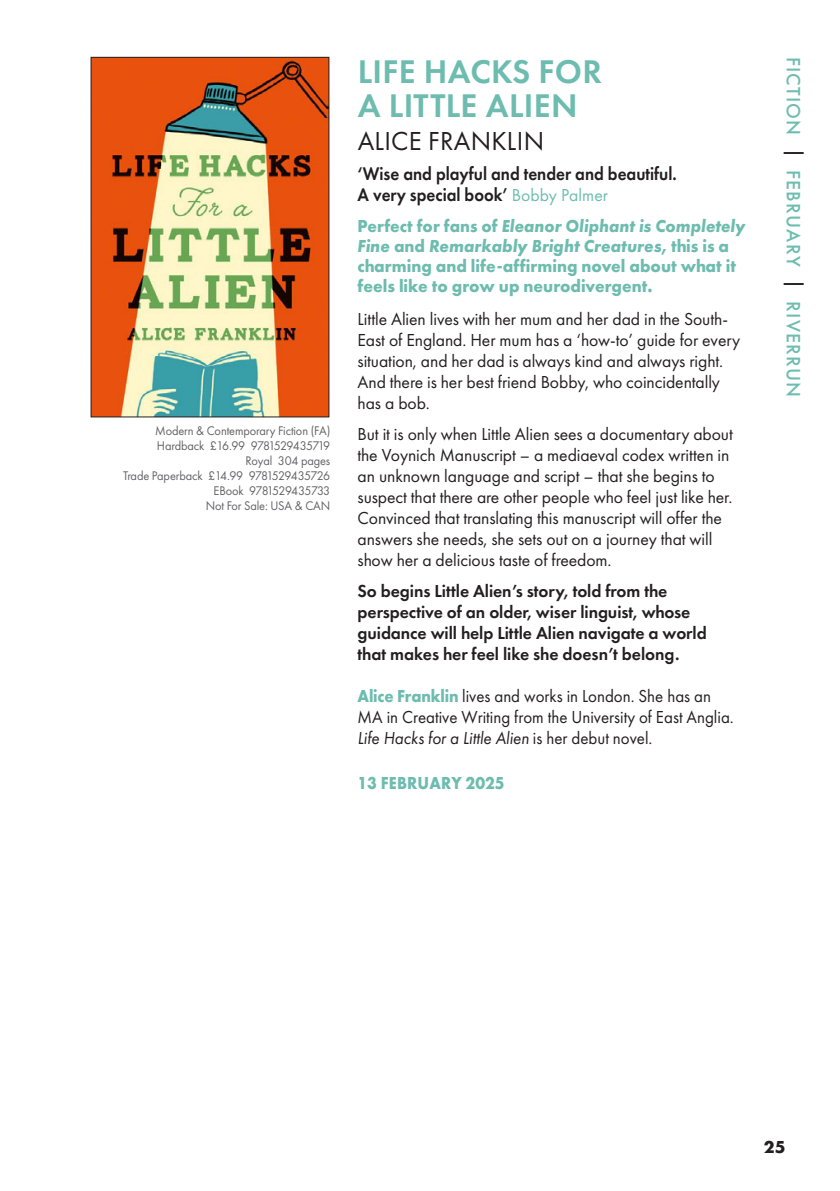
<style>
.page{position:relative;width:840px;height:1191px;background:#fff}
.page>*{position:absolute;margin:0;border:0;box-sizing:border-box;transform-origin:0 0}
.Book_Title{font:600 34px/34px "Futura PT";letter-spacing:.01em;color:#6dbcaf}
.Author{font:27px "Futura PT";letter-spacing:.01em;color:#231f20}
.t1{font:500 20px "Futura PT";letter-spacing:.06em;color:#6dbcaf}
.Quote_by{font:600 19px/21px "Futura PT";color:#231f20;scale:.9 1}
.Blurb{font:18px/21px "Futura PT";letter-spacing:-.005em;color:#231f20}
.Shoutline{font:700 18px/20px "Futura PT";color:#6dbcaf;scale:.94 1}
.Blurb-2{font:600 18px/21px "Futura PT";letter-spacing:-.005em;color:#231f20}
.Blurb-3{font:18px/21px "Futura PT";letter-spacing:-.005em;color:#231f20;scale:.94 1}
.Blurb-4{font:700 18px "Futura PT";letter-spacing:.01em;color:#6dbcaf;scale:.9 1}
.t2{font:700 18px "Futura PT";color:#231f20}
.ISBN_info{font:13px "Futura PT";letter-spacing:-.01em;color:#636366;scale:.95 1}
.ISBN_info-2{font:13px "Futura PT";letter-spacing:-.045em;color:#636366;scale:.95 1}
.ISBN_info-3{font:13px "Futura PT";letter-spacing:-.04em;color:#636366;scale:.95 1}
.s1{font-weight:400;font-size:18px;color:#6dbcaf}
.s2{font-style:italic}
.s3{font-weight:700;color:#6dbcaf}
.s4{color:#231f20}
</style>
<div class="page">
<img style="left:93px;top:59px;width:234px;height:356px">
<p class="ISBN_info" style="left:155px;top:423px;width:186px">Modern &amp; Contemporary Fiction (FA)</p>
<p class="ISBN_info-2" style="left:157px;top:438px;width:184px">Hardback £16.99 9781529435719</p>
<p class="ISBN_info" style="left:245px;top:453px;width:91px">Royal 304 pages</p>
<p class="ISBN_info-3" style="left:123px;top:468px;width:219px">Trade Paperback £14.99 9781529435726</p>
<p class="ISBN_info-2" style="left:213px;top:483px;width:124px">EBook 9781529435733</p>
<p class="ISBN_info" style="left:205px;top:498px;width:133px">Not For Sale: USA &amp; CAN</p>
<p class="Book_Title" style="left:357px;top:54px;width:245px">LIFE HACKS FOR<br>A LITTLE ALIEN</p>
<p class="Author" style="left:357px;top:125px;width:188px">ALICE FRANKLIN</p>
<p class="Quote_by" style="left:357px;top:163px;width:356px">‘Wise and playful and tender and beautiful.<br>A very special book’ <span class="s1">Bobby Palmer</span></p>
<p class="Shoutline" style="left:357px;top:216px;width:414px">Perfect for fans of <span class="s2">Eleanor Oliphant is Completely Fine</span> and <span class="s2">Remarkably Bright Creatures</span>, this is a charming and life-affirming novel about what it feels like to grow up neurodivergent.</p>
<p class="Blurb" style="left:357px;top:308px;width:384px">Little Alien lives with her mum and her dad in the South-East of England. Her mum has a ‘how-to’ guide for every situation, and her dad is always kind and always right.<br>And there is her best friend Bobby, who coincidentally has a bob.</p>
<p class="Blurb" style="left:357px;top:423px;width:376px">But it is only when Little Alien sees a documentary about the Voynich Manuscript – a mediaeval codex written in an unknown language and script – that she begins to suspect that there are other people who feel just like her.<br>Convinced that translating this manuscript will offer the answers she needs, she sets out on a journey that will show her a delicious taste of freedom.</p>
<p class="Blurb-2" style="left:357px;top:580px;width:350px">So begins Little Alien’s story, told from the perspective of an older, wiser linguist, whose guidance will help Little Alien navigate a world that makes her feel like she doesn’t belong.</p>
<p class="Blurb-3" style="left:357px;top:685px;width:401px"><span class="s3">Alice Franklin</span> lives and works in London. She has an<br>MA in Creative Writing from the University of East Anglia.<br><span class="s2">Life Hacks for a Little Alien</span> is her debut novel.</p>
<p class="Blurb-4" style="left:357px;top:771px;width:165px">13 FEBRUARY 2025</p>
<p class="t1" style="left:805px;top:57px;width:342px;rotate:90deg">FICTION <span class="s4">|</span> FEBRUARY <span class="s4">|</span> RIVERRUN</p>
<p class="t2" style="left:763px;top:1135px;width:23px">25</p>
</div>
